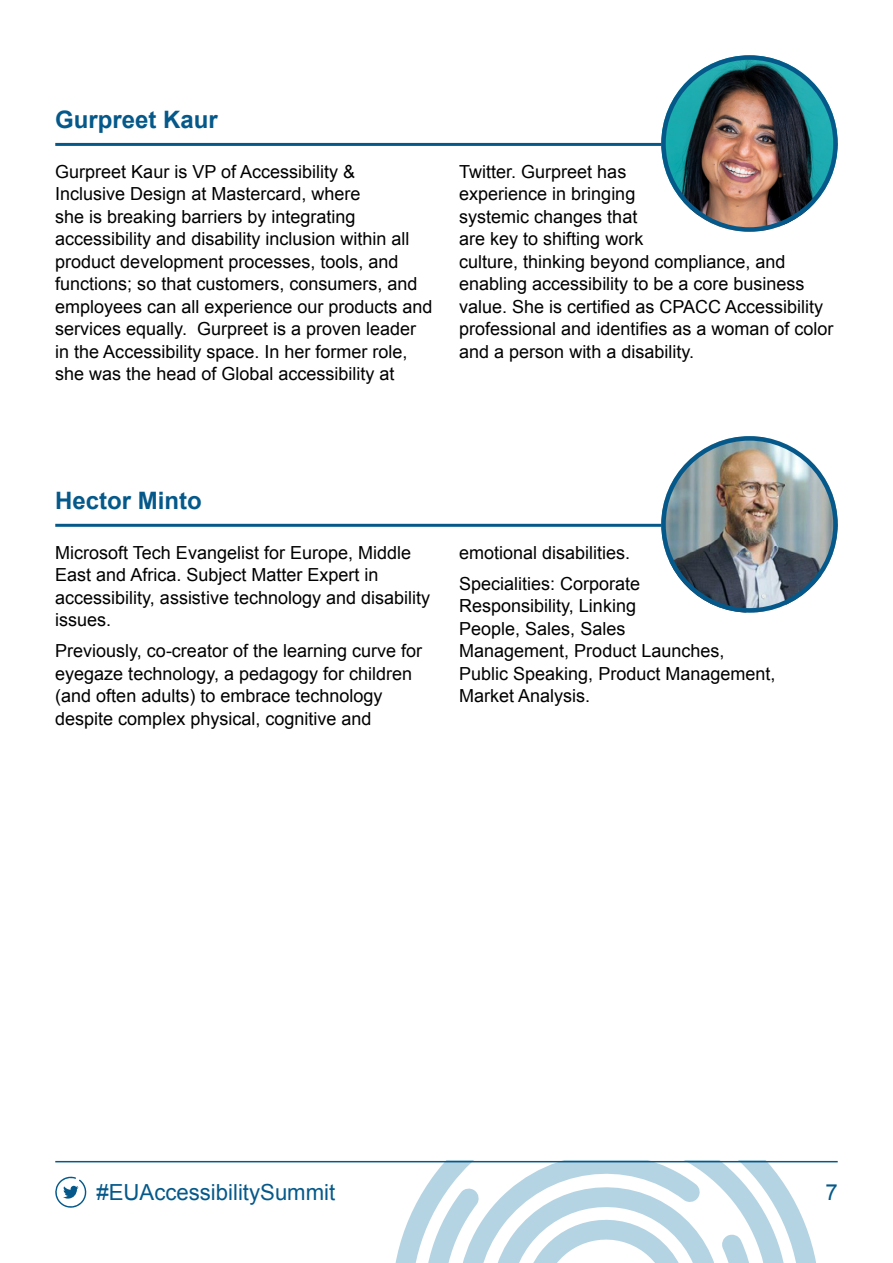
<style>
.page{position:relative;width:893px;height:1263px;background:#fff}
.page>*{position:absolute;margin:0;border:0;box-sizing:border-box;transform-origin:0 0}
.t1{font:700 24px "Arial";color:#05598a}
.t2{font:22.2px "Arial";color:#05598a}
.t3{font:18px/22.5px "Arial";color:#000}
</style>
<div class="page">
<hr style="left:55px;top:524px;width:783px;height:3px;background:#05598a">
<img style="left:661px;top:436px;width:177px;height:177px;border-radius:88px">
<div style="left:661px;top:436px;width:177px;height:177px;border:4px solid #05598a;border-radius:50%"></div>
<hr style="left:55px;top:143px;width:783px;height:3px;background:#05598a">
<img style="left:661px;top:55px;width:177px;height:177px;border-radius:88px">
<div style="left:661px;top:55px;width:177px;height:177px;border:4px solid #05598a;border-radius:50%"></div>
<svg style="left:55px;top:1176px;width:32px;height:32px"></svg>
<svg style="left:387px;top:1162px;width:451px;height:101px"></svg>
<hr style="left:55px;top:1161px;width:783px;height:1px;background:#05598a">
<p class="t1" style="left:55px;top:104px;width:164px">Gurpreet Kaur</p>
<p class="t3" style="left:55px;top:160px;width:379px">Gurpreet Kaur is VP of Accessibility &amp;<br>Inclusive Design at Mastercard, where<br>she is breaking barriers by integrating accessibility and disability inclusion within all product development processes, tools, and functions; so that customers, consumers, and employees can all experience our products and services equally. Gurpreet is a proven leader in the Accessibility space. In her former role, she was the head of Global accessibility at</p>
<p class="t3" style="left:459px;top:160px;width:376px">Twitter. Gurpreet has<br>experience in bringing<br>systemic changes that<br>are key to shifting work<br>culture, thinking beyond compliance, and enabling accessibility to be a core business value. She is certified as CPACC Accessibility professional and identifies as a woman of color and a person with a disability.</p>
<p class="t1" style="left:55px;top:485px;width:148px">Hector Minto</p>
<p class="t3" style="left:55px;top:541px;width:376px">Microsoft Tech Evangelist for Europe, Middle East and Africa. Subject Matter Expert in accessibility, assistive technology and disability issues.</p>
<p class="t3" style="left:55px;top:640px;width:368px">Previously, co-creator of the learning curve for eyegaze technology, a pedagogy for children (and often adults) to embrace technology despite complex physical, cognitive and</p>
<p class="t3" style="left:459px;top:541px;width:173px">emotional disabilities.</p>
<p class="t3" style="left:459px;top:572px;width:318px">Specialities: Corporate<br>Responsibility, Linking<br>People, Sales, Sales<br>Management, Product Launches,<br>Public Speaking, Product Management,<br>Market Analysis.</p>
<p class="t2" style="left:96px;top:1178px;width:240px">#EUAccessibilitySummit</p>
<p class="t2" style="left:825px;top:1178px;width:14px">7</p>
</div>
